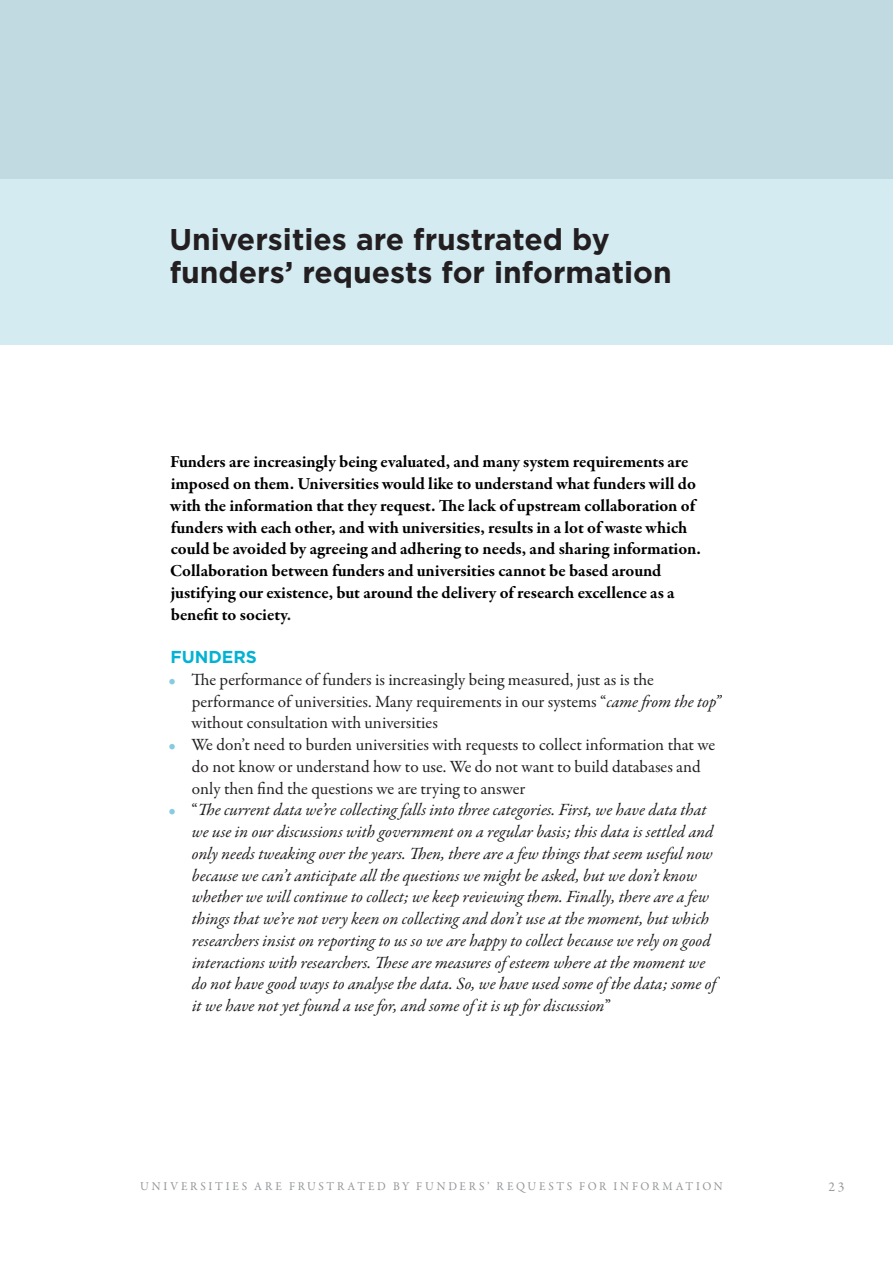
<style>
.page{position:relative;width:893px;height:1263px;background:#fff}
.page>*{position:absolute;margin:0;border:0;box-sizing:border-box;transform-origin:0 0}
.HOOFDSTUK_KOP{font:700 30px/33px "Gotham";color:#231f20}
.BULLETS{font:italic 17.25px/21.8px "Garamond Premr Pro";letter-spacing:-.005em;color:#231f20}
.t1{font:700 17.25px/21.8px "Garamond Premr Pro";letter-spacing:-.005em;color:#000}
.BULLETS-2{font:17.25px/21.8px "Garamond Premr Pro";color:#231f20}
.FUNDERS{font:700 17.25px "Gotham";color:#03b2d2}
.t2{font:13.65px "Garamond Premr Pro";color:#939598}
.t3{font:12px "Garamond Premr Pro";letter-spacing:.24em;color:#939598;scale:.96 1}
.s1{color:#231f20}
.s2{color:#87cbe1}
.s3{font-style:italic}
.s4{font-style:normal;color:#87cbe1}
.s5{font-style:normal}
</style>
<div class="page">
<div style="left:0;top:178px;width:893px;height:166px;background:#d4ebf2"></div>
<div style="left:0;top:0;width:893px;height:178px;background:#c1d9e1"></div>
<p class="HOOFDSTUK_KOP" style="left:169px;top:222px;width:504px">Universities are frustrated by funders’ requests for information</p>
<p class="t1" style="left:170px;top:451px;width:532px">Funders are increasingly being evaluated, and many system requirements are imposed on them. Universities would like to understand what funders will do with the information that they request. The lack of upstream collaboration of funders with each other, and with universities, results in a lot of waste which could be avoided by agreeing and adhering to needs, and sharing information.<br>Collaboration between funders and universities cannot be based around justifying our existence, but around the delivery of research excellence as a benefit to society<span class="s1">.</span></p>
<p class="FUNDERS" style="left:170px;top:645px;width:88px">FUNDERS</p>
<p class="BULLETS-2" style="left:191px;top:669px;width:531px;text-indent:-23px"><span class="s2">•</span> The performance of funders is increasingly being measured, just as is the performance of universities. Many requirements in our systems “<span class="s3">came from the top” </span>without consultation with universities</p>
<p class="BULLETS-2" style="left:192px;top:734px;width:525px;text-indent:-24px"><span class="s2">•</span> We don’t need to burden universities with requests to collect information that we do not know or understand how to use. We do not want to build databases and only then find the questions we are trying to answer</p>
<p class="BULLETS" style="left:192px;top:800px;width:526px;text-indent:-23px"><span class="s4">•</span> <span class="s5">“</span>The current data we’re collecting falls into three categories. First, we have data that we use in our discussions with government on a regular basis; this data is settled and only needs tweaking over the years. Then, there are a few things that seem useful now because we can’t anticipate all the questions we might be asked, but we don’t know whether we will continue to collect; we keep reviewing them. Finally, there are a few things that we’re not very keen on collecting and don’t use at the moment, but which researchers insist on reporting to us so we are happy to collect because we rely on good interactions with researchers. These are measures of esteem where at the moment we do not have good ways to analyse the data. So, we have used some of the data; some of it we have not yet found a use for, and some of it is up for discussion<span class="s5">”</span></p>
<p class="t3" style="left:140px;top:1179px;width:608px">UNIVERSITIES ARE FRUSTRATED BY FUNDERS’ REQUESTS FOR INFORMATION</p>
<p class="t2" style="left:828px;top:1178px;width:18px">23</p>
</div>
